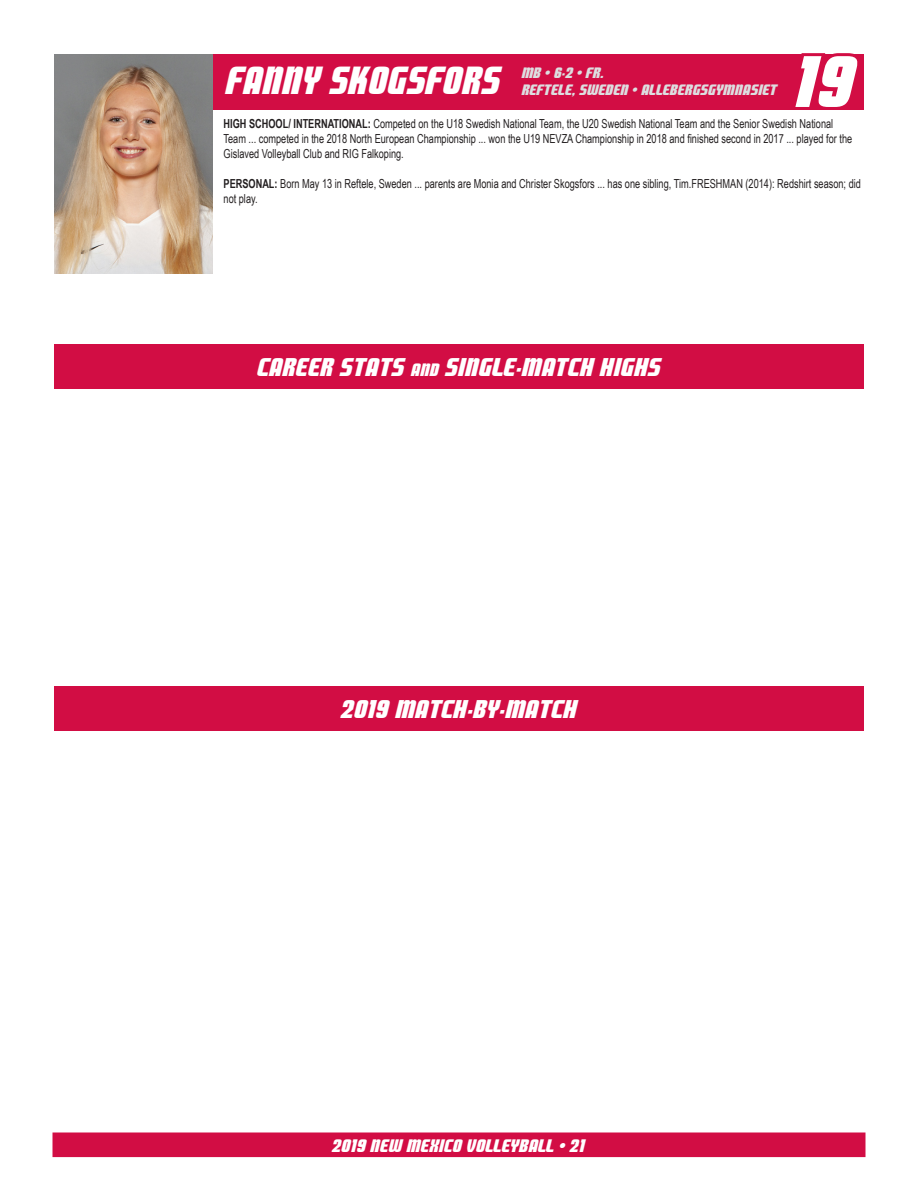
<style>
.page{position:relative;width:918px;height:1188px;background:#fff}
.page>*{position:absolute;margin:0;border:0;box-sizing:border-box;transform-origin:0 0}
.t1{font:72px "Lobos";color:#fff}
.t2{font:39px "Lobos";color:#fff;scale:.95 1}
.t3{font:25.5px "Lobos";color:#fff}
.t4{font:18px "Lobos";color:#fff}
.t5{font:15px "Lobos";color:#dddee0}
.t6{font:12.45px/15px "Arial Narrow";color:#231f20;scale:.9 1}
.s1{font-weight:700}
.s2{font-size:17.85px}
</style>
<div class="page">
<div style="left:54px;top:1134px;width:810px;height:22px;background:#d20d44"></div>
<div style="left:52px;top:1132px;width:814px;height:25px;border:3px solid #d20d44"></div>
<div style="left:54px;top:54px;width:810px;height:56px;background:#d20d44"></div>
<img style="left:54px;top:54px;width:159px;height:220px">
<svg style="left:801px;top:53px;width:53px;height:1px"></svg>
<div style="left:54px;top:344px;width:810px;height:45px;background:#d20d44"></div>
<div style="left:54px;top:686px;width:810px;height:45px;background:#d20d44"></div>
<p class="t1" style="left:795px;top:42px;width:63px">19</p>
<p class="t2" style="left:227px;top:59px;width:290px">FANNY SKOGSFORS</p>
<p class="t6" style="left:224px;top:116px;width:700px"><span class="s1">HIGH SCHOOL/ INTERNATIONAL:</span> Competed on the U18 Swedish National Team, the U20 Swedish National Team and the Senior Swedish National<br>Team ... competed in the 2018 North European Championship ... won the U19 NEVZA Championship in 2018 and finished second in 2017 ... played for the<br>Gislaved Volleyball Club and RIG Falkoping.</p>
<p class="t6" style="left:224px;top:176px;width:710px"><span class="s1">PERSONAL:</span> Born May 13 in Reftele, Sweden ... parents are Monia and Christer Skogsfors ... has one sibling, Tim.FRESHMAN (2014): Redshirt season; did not play.</p>
<p class="t5" style="left:522px;top:64px;width:84px">MB • 6-2 • FR.</p>
<p class="t5" style="left:522px;top:81px;width:257px">REFTELE, SWEDEN • ALLEBERGSGYMNASIET</p>
<p class="t3" style="left:258px;top:353px;width:405px">CAREER STATS <span class="s2">and</span> SINGLE-MATCH HIGHS</p>
<p class="t3" style="left:342px;top:695px;width:238px">2019 MATCH-BY-MATCH</p>
<h3 class="t4" style="left:333px;top:1135px;width:254px">2019 NEW MEXICO VOLLEYBALL • 21</h3>
</div>
